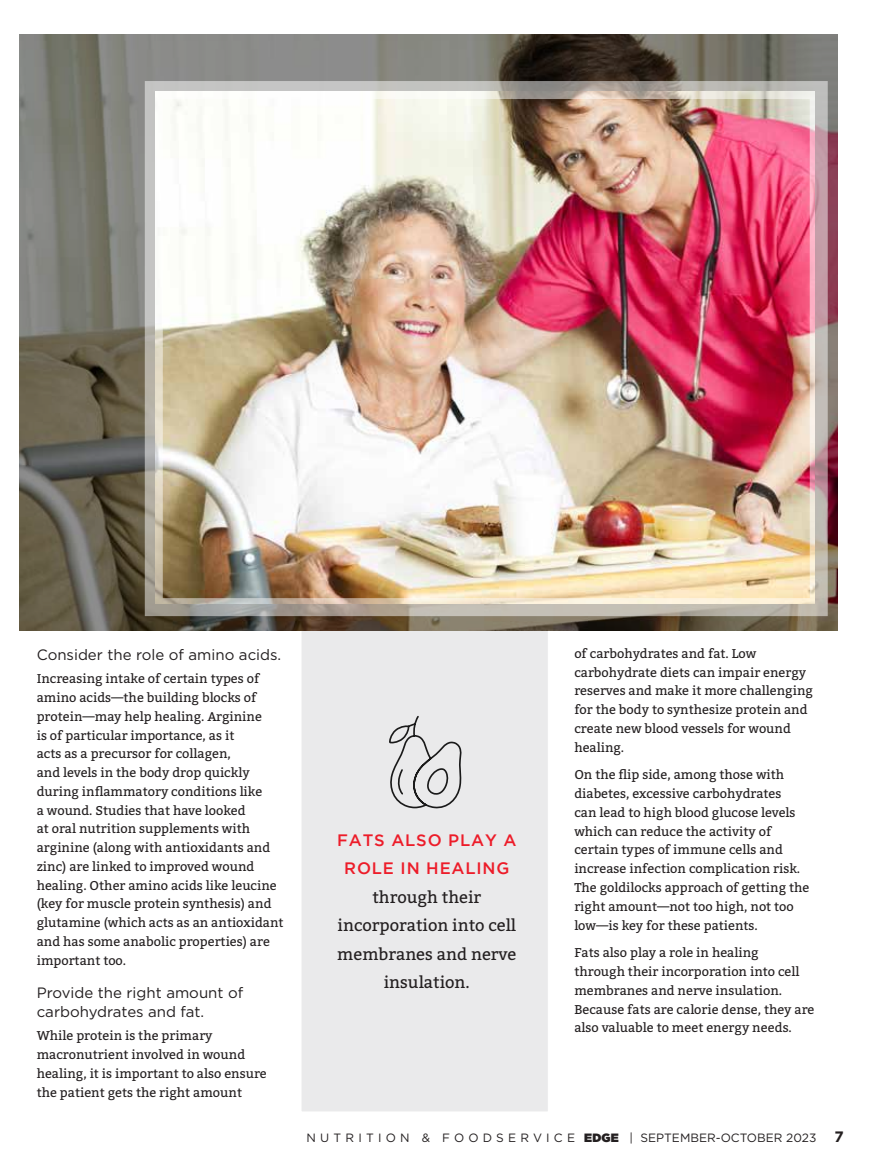
<style>
.page{position:relative;width:878px;height:1175px;background:#fff}
.page>*{position:absolute;margin:0;border:0;box-sizing:border-box;transform-origin:0 0}
.t1{font:16.5px/28.5px "Bitter";color:#231f20;text-align:center}
.t2{font:500 16.5px/28.5px "Gotham";letter-spacing:.05em;color:#ed1c29;text-align:center}
.t3{font:15px/19.5px "Gotham";color:#231f20}
.t4{font:12.75px/18.8px "Bitter";color:#231f20}
.t5{font:12px "Gotham";color:#231f20}
.s1{font-family:"Gotham Ultra"}
.s2{font-weight:700;font-size:15px}
</style>
<div class="page">
<div style="left:301px;top:625px;width:247px;height:487px;background:#eaeaeb"></div>
<svg style="left:19px;top:34px;width:818px;height:596px;background:#6f6a60"></svg>
<img style="left:164px;top:100px;width:644px;height:497px">
<div style="left:145px;top:81px;width:682px;height:535px;border:18px solid #fff"></div>
<svg style="left:389px;top:716px;width:73px;height:93px"></svg>
<p class="t3" style="left:37px;top:644px;width:246px">Consider the role of amino acids.</p>
<p class="t4" style="left:37px;top:669px;width:248px">Increasing intake of certain types of amino acids—the building blocks of protein—may help healing. Arginine<br>is of particular importance, as it<br>acts as a precursor for collagen,<br>and levels in the body drop quickly during inflammatory conditions like<br>a wound. Studies that have looked<br>at oral nutrition supplements with arginine (along with antioxidants and zinc) are linked to improved wound healing. Other amino acids like leucine (key for muscle protein synthesis) and glutamine (which acts as an antioxidant and has some anabolic properties) are important too.</p>
<p class="t3" style="left:37px;top:982px;width:208px">Provide the right amount of carbohydrates and fat.</p>
<p class="t4" style="left:37px;top:1026px;width:231px">While protein is the primary macronutrient involved in wound healing, it is important to also ensure the patient gets the right amount</p>
<p class="t2" style="left:337px;top:825px;width:181px">FATS ALSO PLAY A<br>ROLE IN HEALING</p>
<p class="t1" style="left:337px;top:883px;width:180px">through their incorporation into cell membranes and nerve insulation.</p>
<p class="t4" style="left:574px;top:644px;width:240px">of carbohydrates and fat. Low carbohydrate diets can impair energy reserves and make it more challenging for the body to synthesize protein and create new blood vessels for wound healing.</p>
<p class="t4" style="left:574px;top:765px;width:236px">On the flip side, among those with diabetes, excessive carbohydrates<br>can lead to high blood glucose levels which can reduce the activity of certain types of immune cells and increase infection complication risk.<br>The goldilocks approach of getting the right amount—not too high, not too low—is key for these patients.</p>
<p class="t4" style="left:574px;top:943px;width:242px">Fats also play a role in healing<br>through their incorporation into cell membranes and nerve insulation.<br>Because fats are calorie dense, they are also valuable to meet energy needs.</p>
<p class="t5" style="left:306px;top:1129px;width:538px">N U T R I T I O N &amp; F O O D S E R V I C E <span class="s1">EDGE</span> | SEPTEMBER-OCTOBER 2023 <span class="s2">7</span></p>
</div>
